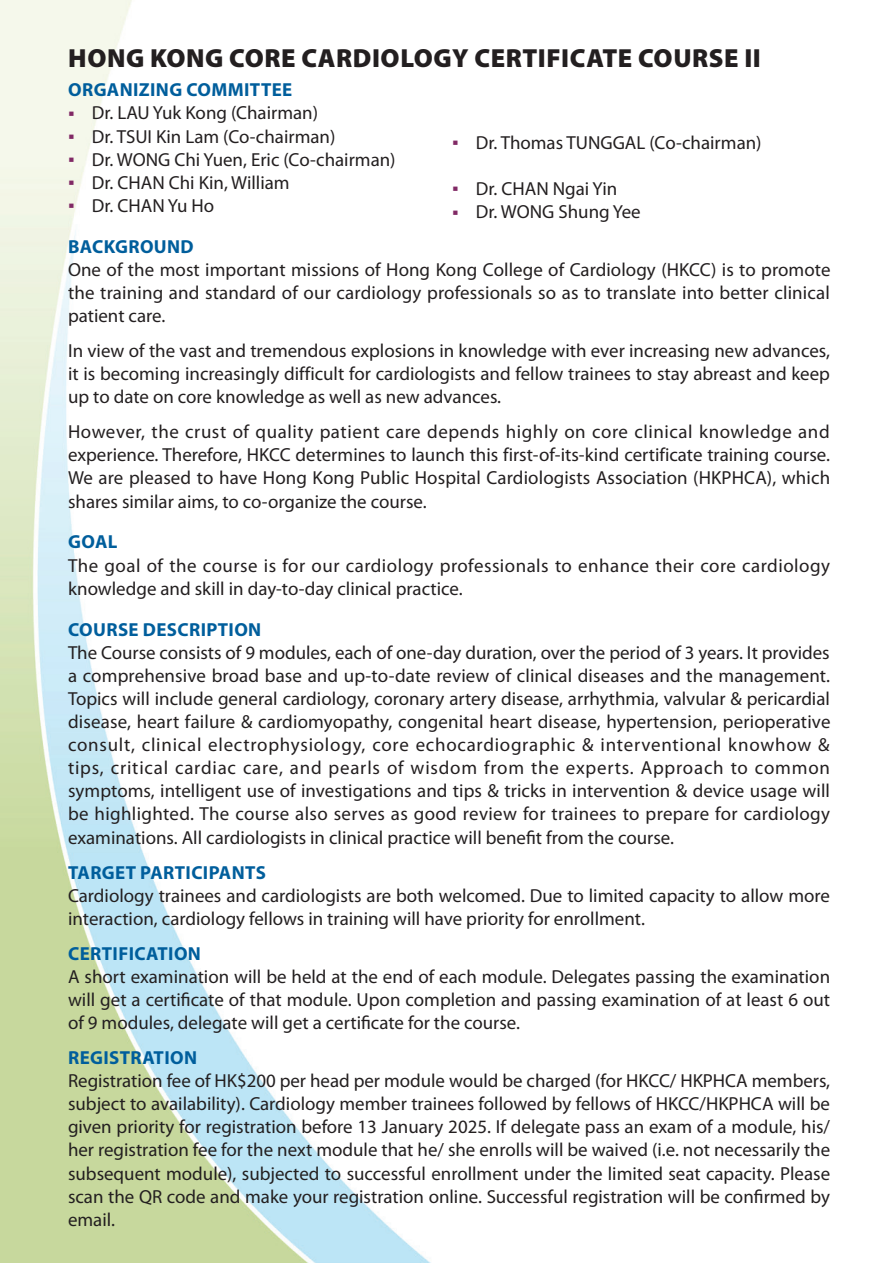
<style>
.page{position:relative;width:893px;height:1263px;background:#fff}
.page>*{position:absolute;margin:0;border:0;box-sizing:border-box;transform-origin:0 0}
.t1{font:900 26.25px "Myriad Pro";letter-spacing:.02em;color:#231f20}
.t2{font:18.9px/23.1px "Myriad Pro";color:#231f20;text-align:justify}
.t3{font:18.9px/23.1px "Myriad Pro";letter-spacing:.025em;color:#231f20}
.t4{font:700 18.9px "Myriad Pro";letter-spacing:.02em;color:#005e9c}
.s1{font-family:"Arial";color:#812965}
.s2{font-weight:700;color:#005e9c}
</style>
<div class="page">
<img style="left:0;top:0;width:431px;height:1263px">
<h1 class="t1" style="left:68px;top:40px;width:694px">HONG KONG CORE CARDIOLOGY CERTIFICATE COURSE II</h1>
<p class="t4" style="left:68px;top:78px;width:226px">ORGANIZING COMMITTEE</p>
<p class="t2" style="left:68px;top:101px;width:252px"><span class="s1">▪</span> Dr. LAU Yuk Kong (Chairman)</p>
<p class="t2" style="left:68px;top:124px;width:269px"><span class="s1">▪</span> Dr. TSUI Kin Lam (Co-chairman)</p>
<p class="t2" style="left:68px;top:147px;width:329px"><span class="s1">▪</span> Dr. WONG Chi Yuen, Eric (Co-chairman)</p>
<p class="t2" style="left:68px;top:171px;width:223px"><span class="s1">▪</span> Dr. CHAN Chi Kin, William</p>
<p class="t2" style="left:68px;top:185px;width:148px;line-height:40.8px"><span class="s1">▪</span> Dr. CHAN Yu Ho<br><span class="s2">BACKGROUND</span></p>
<p class="t2" style="left:68px;top:258px;width:764px">One of the most important missions of Hong Kong College of Cardiology (HKCC) is to promote the training and standard of our cardiology professionals so as to translate into better clinical patient care.</p>
<p class="t2" style="left:68px;top:339px;width:763px">In view of the vast and tremendous explosions in knowledge with ever increasing new advances, it is becoming increasingly difficult for cardiologists and fellow trainees to stay abreast and keep up to date on core knowledge as well as new advances.</p>
<p class="t2" style="left:68px;top:420px;width:764px">However, the crust of quality patient care depends highly on core clinical knowledge and experience. Therefore, HKCC determines to launch this first-of-its-kind certificate training course.<br>We are pleased to have Hong Kong Public Hospital Cardiologists Association (HKPHCA), which shares similar aims, to co-organize the course.</p>
<p class="t4" style="left:68px;top:530px;width:51px">GOAL</p>
<p class="t3" style="left:68px;top:553px;width:763px">The goal of the course is for our cardiology professionals to enhance their core cardiology knowledge and skill in day-to-day clinical practice.</p>
<p class="t4" style="left:68px;top:617px;width:195px">COURSE DESCRIPTION</p>
<p class="t2" style="left:68px;top:640px;width:764px">The Course consists of 9 modules, each of one-day duration, over the period of 3 years. It provides a comprehensive broad base and up-to-date review of clinical diseases and the management.<br>Topics will include general cardiology, coronary artery disease, arrhythmia, valvular &amp; pericardial disease, heart failure &amp; cardiomyopathy, congenital heart disease, hypertension, perioperative consult, clinical electrophysiology, core echocardiographic &amp; interventional knowhow &amp; tips, critical cardiac care, and pearls of wisdom from the experts. Approach to common symptoms, intelligent use of investigations and tips &amp; tricks in intervention &amp; device usage will be highlighted. The course also serves as good review for trainees to prepare for cardiology examinations. All cardiologists in clinical practice will benefit from the course.</p>
<p class="t4" style="left:68px;top:860px;width:199px">TARGET PARTICIPANTS</p>
<p class="t2" style="left:68px;top:883px;width:763px">Cardiology trainees and cardiologists are both welcomed. Due to limited capacity to allow more interaction, cardiology fellows in training will have priority for enrollment.</p>
<p class="t4" style="left:68px;top:941px;width:134px">CERTIFICATION</p>
<p class="t2" style="left:68px;top:965px;width:764px">A short examination will be held at the end of each module. Delegates passing the examination will get a certificate of that module. Upon completion and passing examination of at least 6 out of 9 modules, delegate will get a certificate for the course.</p>
<p class="t4" style="left:68px;top:1045px;width:130px">REGISTRATION</p>
<p class="t2" style="left:68px;top:1069px;width:764px">Registration fee of HK$200 per head per module would be charged (for HKCC/ HKPHCA members, subject to availability). Cardiology member trainees followed by fellows of HKCC/HKPHCA will be given priority for registration before 13 January 2025. If delegate pass an exam of a module, his/ her registration fee for the next module that he/ she enrolls will be waived (i.e. not necessarily the subsequent module), subjected to successful enrollment under the limited seat capacity. Please scan the QR code and make your registration online. Successful registration will be confirmed by email.</p>
<p class="t2" style="left:452px;top:131px;width:311px"><span class="s1">▪</span> Dr. Thomas TUNGGAL (Co-chairman)</p>
<p class="t2" style="left:452px;top:177px;width:167px"><span class="s1">▪</span> Dr. CHAN Ngai Yin</p>
<p class="t2" style="left:452px;top:200px;width:190px"><span class="s1">▪</span> Dr. WONG Shung Yee</p>
</div>
